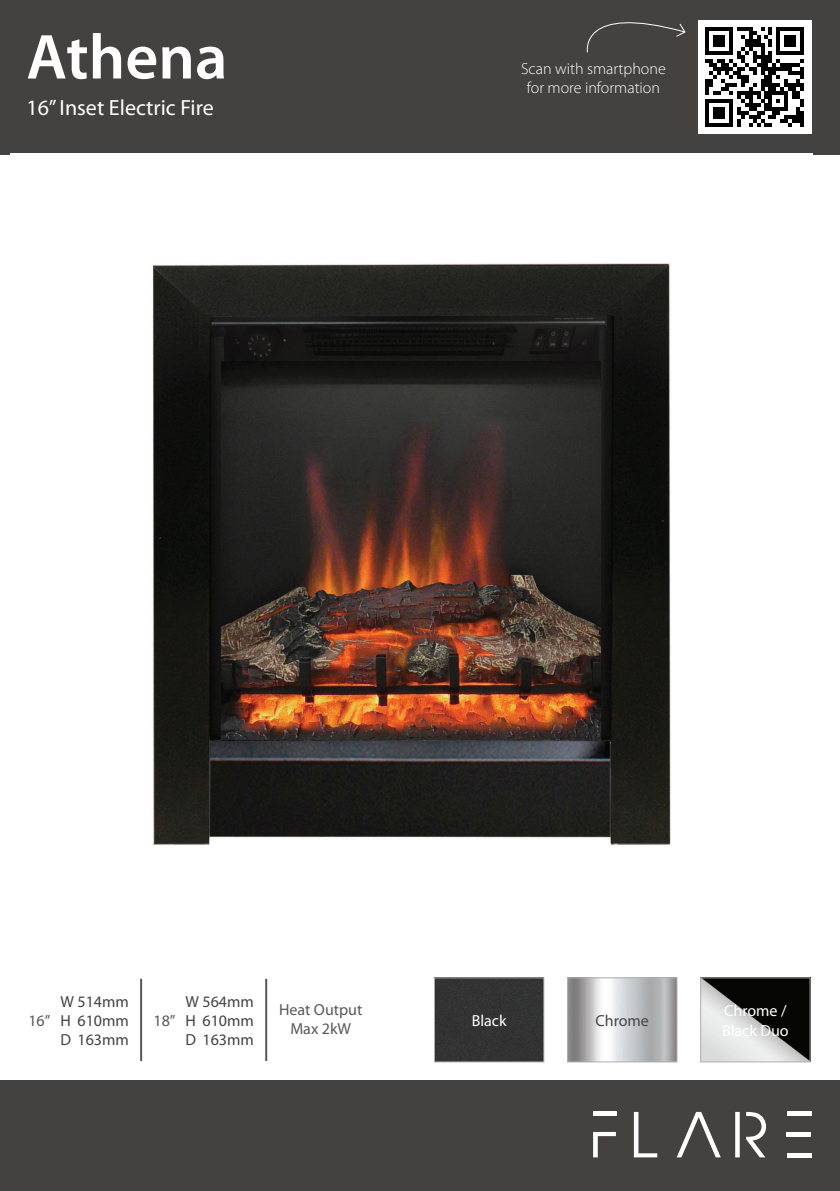
<style>
.page{position:relative;width:840px;height:1191px;background:#fff}
.page>*{position:absolute;margin:0;border:0;box-sizing:border-box;transform-origin:0 0}
.t1{font:600 64px "Myriad Pro";color:#fff}
.t2{font:22px "Myriad Pro";color:#fff}
.t3{font:16px "Myriad Pro";color:#444141}
.t4{font:300 16px/19.2px "Myriad Pro";color:#fff;text-align:center}
.t5{font:16px "Myriad Pro";color:#57585a}
.t6{font:16px/19.2px "Myriad Pro";color:#fff}
.t7{font:16px "Myriad Pro";color:#474446}
</style>
<div class="page">
<div style="left:0;top:0;width:839px;height:154px;background:#444141"></div>
<div style="left:0;top:1080px;width:839px;height:111px;background:#444141"></div>
<hr style="left:839px;top:778px;width:1px;height:413px;background:#444141">
<svg style="left:633px;top:1112px;width:24px;height:45px"></svg>
<svg style="left:677px;top:1112px;width:43px;height:45px"></svg>
<hr style="left:786px;top:1132px;width:24px;height:4px;background:#fff">
<hr style="left:786px;top:1153px;width:25px;height:4px;background:#fff">
<hr style="left:786px;top:1112px;width:25px;height:4px;background:#fff">
<svg style="left:735px;top:1112px;width:4px;height:45px"></svg>
<svg style="left:746px;top:1112px;width:19px;height:45px"></svg>
<div style="left:592px;top:1111px;width:24px;height:5px;background:#fff"></div>
<svg style="left:593px;top:1132px;width:22px;height:25px"></svg>
<img style="left:11px;top:153px;width:800px;height:692px">
<hr style="left:140px;top:978px;width:2px;height:83px;background:#57585a">
<hr style="left:265px;top:978px;width:2px;height:83px;background:#57585a">
<div style="left:566px;top:977px;width:111px;height:85px;border:1px solid #afafb0"></div>
<img style="left:701px;top:979px;width:107px;height:81px">
<div style="left:699px;top:977px;width:111px;height:85px;border:1px solid #afafb0"></div>
<div style="left:435px;top:979px;width:107px;height:81px;background:#323333"></div>
<div style="left:433px;top:977px;width:111px;height:85px;border:1px solid #afafb0"></div>
<div style="left:697px;top:21px;width:114px;height:113px;background:#fff"></div>
<svg style="left:705px;top:27px;width:98px;height:100px"></svg>
<svg style="left:586px;top:22px;width:100px;height:31px"></svg>
<p class="t1" style="left:26px;top:16px;width:202px">Athena</p>
<p class="t2" style="left:26px;top:94px;width:189px">16” Inset Electric Fire</p>
<p class="t4" style="left:521px;top:58px;width:146px">Scan with smartphone for more information</p>
<p class="t3" style="left:60px;top:991px;width:70px">W 514mm</p>
<p class="t3" style="left:60px;top:1010px;width:70px">H 610mm</p>
<p class="t3" style="left:60px;top:1030px;width:70px">D 163mm</p>
<p class="t3" style="left:185px;top:991px;width:70px">W 564mm</p>
<p class="t3" style="left:185px;top:1010px;width:70px">H 610mm</p>
<p class="t3" style="left:185px;top:1030px;width:70px">D 163mm</p>
<p class="t5" style="left:279px;top:999px;width:85px">Heat Output</p>
<p class="t5" style="left:290px;top:1019px;width:62px">Max 2kW</p>
<p class="t5" style="left:28px;top:1010px;width:24px">16”</p>
<p class="t5" style="left:153px;top:1010px;width:24px">18”</p>
<p class="t7" style="left:595px;top:1010px;width:55px">Chrome</p>
<p class="t6" style="left:721px;top:1001px;width:68px">Chrome /<br>Black Duo</p>
<p class="t6" style="left:471px;top:1010px;width:36px">Black</p>
</div>
